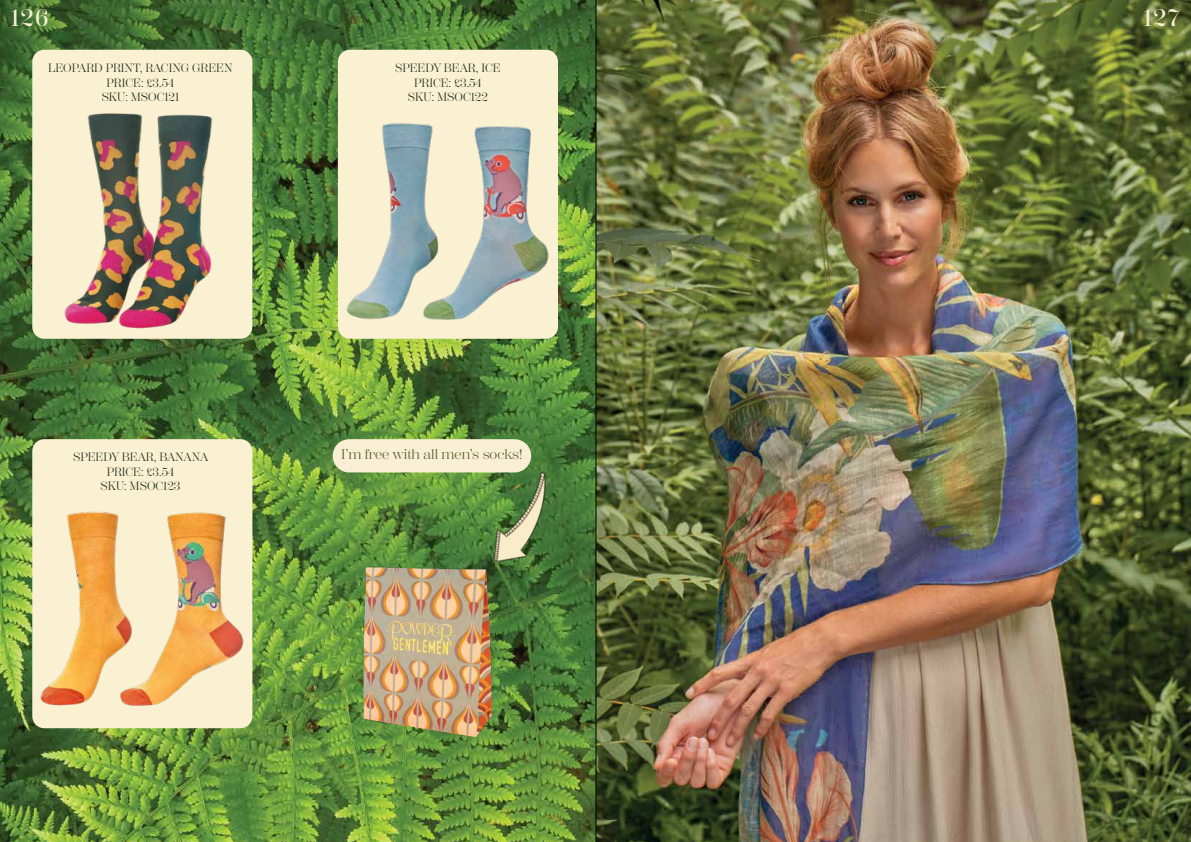
<style>
.page{position:relative;width:1191px;height:842px;background:#fff}
.page>*{position:absolute;margin:0;border:0;box-sizing:border-box;transform-origin:0 0}
.t1{font:500 24px "Scotch Display";letter-spacing:.05em;color:#faefd5}
.t2{font:14px "Scotch Display";color:#505c28}
.t3{font:12px/14.4px "Scotch Display";color:#1d2c1a;text-align:center}
</style>
<div class="page">
<img style="left:0;top:0;width:595px;height:842px">
<img style="left:595px;top:0;width:596px;height:842px">
<div style="left:32px;top:439px;width:220px;height:289px;background:#faf0d2;border-radius:12px"></div>
<div style="left:338px;top:50px;width:220px;height:289px;background:#faf0d2;border-radius:12px"></div>
<div style="left:32px;top:50px;width:220px;height:289px;background:#faf0d2;border-radius:12px"></div>
<div style="left:333px;top:439px;width:198px;height:33px;background:#f9efd4;border-radius:17px"></div>
<img style="left:64px;top:113px;width:149px;height:215px">
<img style="left:346px;top:123px;width:203px;height:197px">
<img style="left:40px;top:511px;width:204px;height:195px">
<img style="left:480px;top:464px;width:90px;height:110px">
<img style="left:357px;top:557px;width:144px;height:183px">
<h1 class="t1" style="left:11px;top:4px;width:39px">126</h1>
<h1 class="t1" style="left:1143px;top:4px;width:38px">127</h1>
<p class="t3" style="left:48px;top:61px;width:186px">LEOPARD PRINT, RACING GREEN<br>PRICE: £3.54<br>SKU: MSOC121</p>
<p class="t3" style="left:395px;top:61px;width:107px">SPEEDY BEAR, ICE<br>PRICE: £3.54<br>SKU: MSOC122</p>
<p class="t3" style="left:73px;top:450px;width:136px">SPEEDY BEAR, BANANA<br>PRICE: £3.54<br>SKU: MSOC123</p>
<p class="t2" style="left:341px;top:446px;width:183px">I’m free with all men’s socks!</p>
</div>
